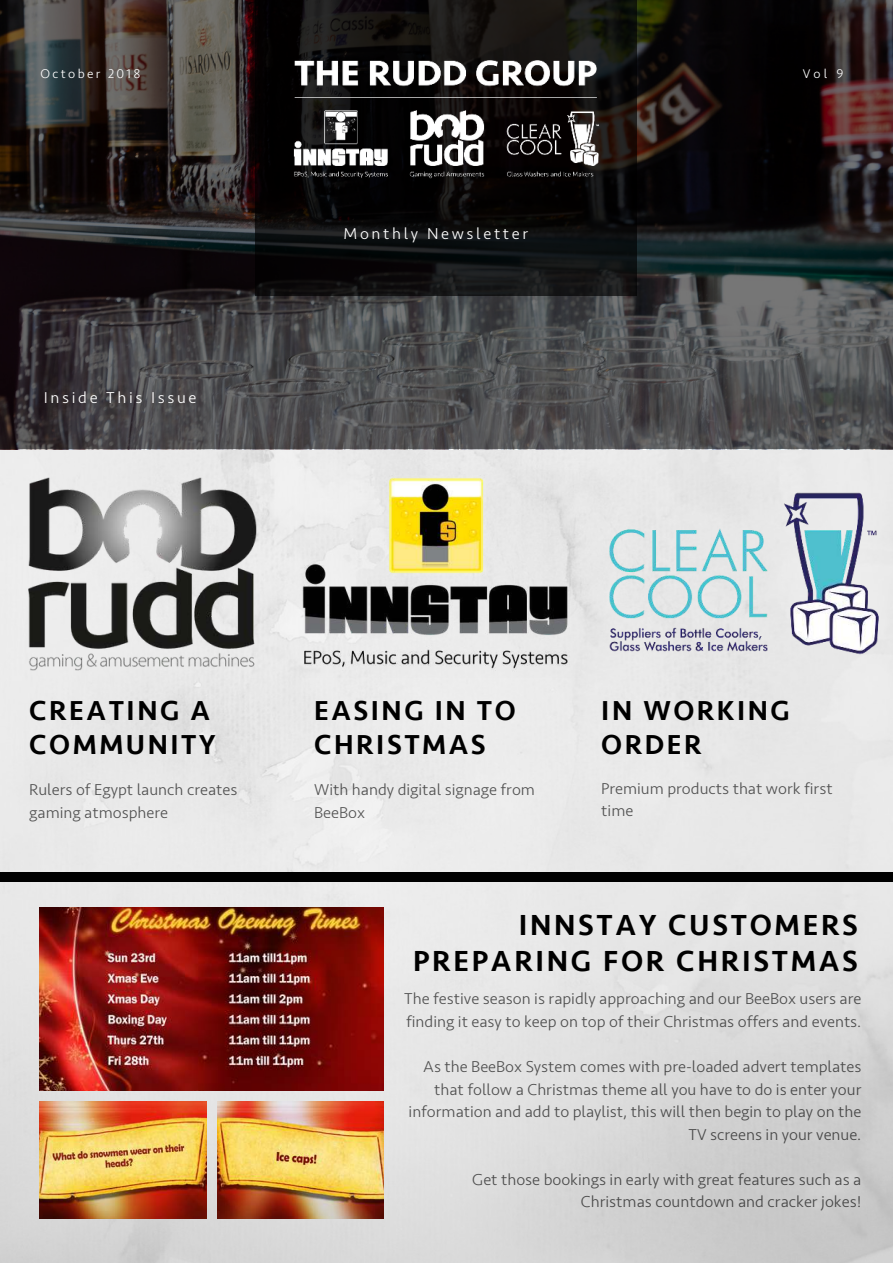
<style>
.page{position:relative;width:893px;height:1263px;background:#fff}
.page>*{position:absolute;margin:0;border:0;box-sizing:border-box;transform-origin:0 0}
.t1{font:500 29.85px/36px "Seravek";letter-spacing:.09em;color:#000;text-align:right}
.t2{font:500 28.2px/35px "Seravek";letter-spacing:.09em;color:#000}
.t3{font:300 16.5px/22.5px "Seravek";color:#000}
.t4{font:300 16.5px "Seravek";letter-spacing:.16em;color:#fff}
.t5{font:300 13.2px "Seravek";letter-spacing:.18em;color:#fff}
</style>
<div class="page">
<img style="left:0;top:449px;width:893px;height:814px">
<svg style="left:0;top:0;width:893px;height:448px;background:#373536"></svg>
<svg style="left:256px;top:0;width:381px;height:296px;background:#0f0f0f"></svg>
<div style="left:0;top:873px;width:893px;height:9px;background:#000"></div>
<img style="left:274px;top:35px;width:345px;height:172px">
<img style="left:300px;top:471px;width:273px;height:207px">
<img style="left:28px;top:477px;width:229px;height:193px">
<img style="left:597px;top:491px;width:288px;height:167px">
<img style="left:39px;top:908px;width:345px;height:182px">
<img style="left:39px;top:1101px;width:167px;height:117px">
<img style="left:217px;top:1101px;width:167px;height:117px">
<p class="t5" style="left:41px;top:66px;width:101px">October 2018</p>
<p class="t4" style="left:44px;top:388px;width:154px">Inside This Issue</p>
<p class="t4" style="left:344px;top:224px;width:186px">Monthly Newsletter</p>
<p class="t5" style="left:803px;top:66px;width:42px">Vol 9</p>
<h2 class="t2" style="left:29px;top:693px;width:188px">CREATING A<br>COMMUNITY</h2>
<p class="t3" style="left:29px;top:778px;width:210px">Rulers of Egypt launch creates gaming atmosphere</p>
<h2 class="t2" style="left:314px;top:693px;width:203px">EASING IN TO<br>CHRISTMAS</h2>
<p class="t3" style="left:314px;top:778px;width:222px">With handy digital signage from<br>BeeBox</p>
<h2 class="t2" style="left:601px;top:693px;width:190px">IN WORKING<br>ORDER</h2>
<p class="t3" style="left:601px;top:777px;width:233px">Premium products that work first time</p>
<h1 class="t1" style="left:413px;top:907px;width:446px">INNSTAY CUSTOMERS<br>PREPARING FOR CHRISTMAS</h1>
<p class="t3" style="left:404px;top:988px;width:459px">The festive season is rapidly approaching and our BeeBox users are finding it easy to keep on top of their Christmas offers and events.</p>
<p class="t3" style="left:409px;top:1055px;width:454px;text-align:right">As the BeeBox System comes with pre-loaded advert templates that follow a Christmas theme all you have to do is enter your information and add to playlist, this will then begin to play on the TV screens in your venue.</p>
<p class="t3" style="left:472px;top:1168px;width:391px;text-align:right">Get those bookings in early with great features such as a<br>Christmas countdown and cracker jokes!</p>
</div>
